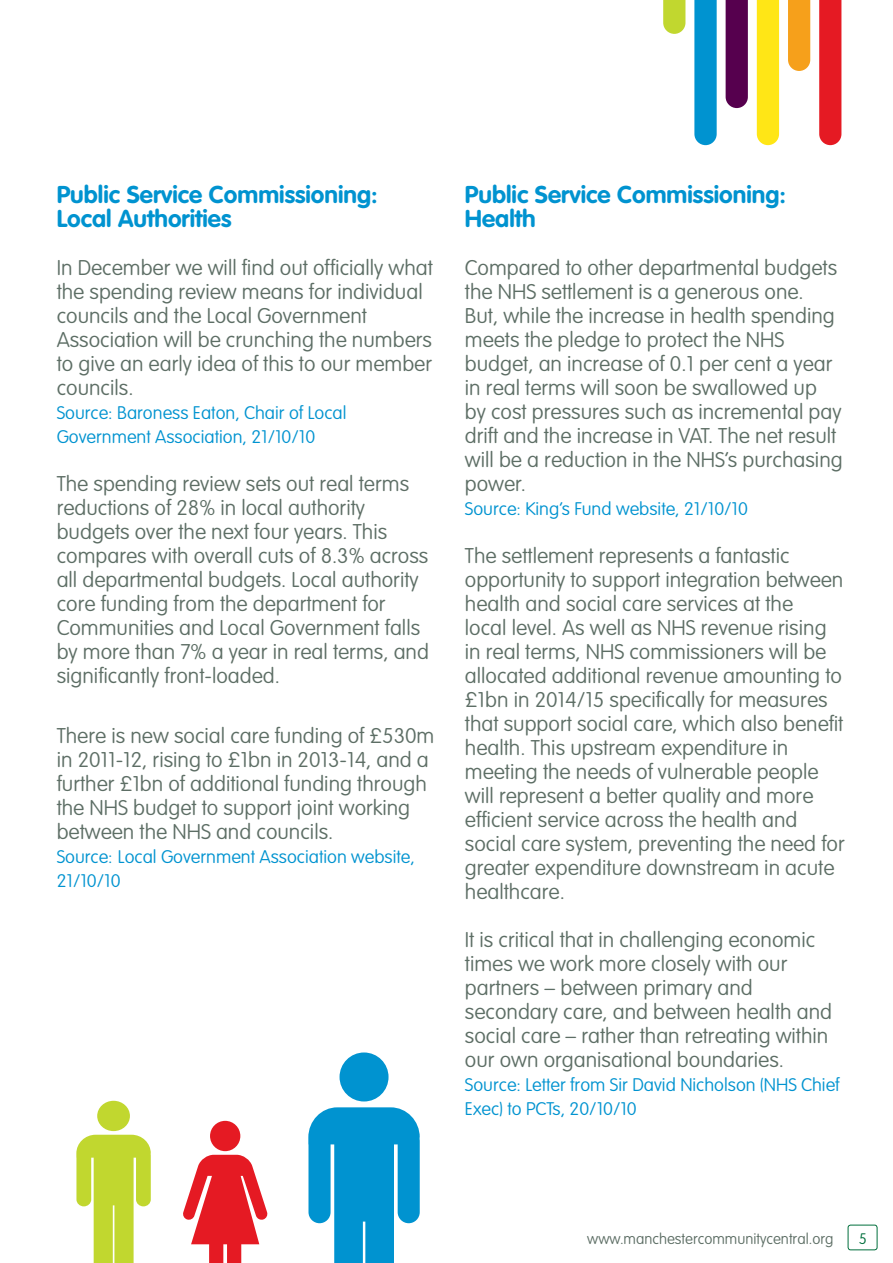
<style>
.page{position:relative;width:893px;height:1263px;background:#fff}
.page>*{position:absolute;margin:0;border:0;box-sizing:border-box;transform-origin:0 0}
.t1{font:700 24px/24px "VAG Rounded Std";color:#0093d0}
.t2{font:100 21px/24px "VAG Rounded Std";color:#5d6e65}
.t3{font:100 18px/24px "VAG Rounded Std";color:#0093d0}
.t4{font:100 15px "VAG Rounded Std";color:#5d6e65}
.t5{font:100 15px "VAG Rounded Std";color:#006f3c}
</style>
<div class="page">
<div style="left:848px;top:1225px;width:29px;height:25px;border:1px solid #006f3c;border-radius:3px"></div>
<svg style="left:663px;top:0;width:22px;height:34px"></svg>
<svg style="left:694px;top:0;width:23px;height:145px;background:#0c98d2"></svg>
<div style="left:726px;top:0;width:22px;height:108px;background:#56004e"></div>
<div style="left:757px;top:0;width:22px;height:145px;background:#ffe616"></div>
<div style="left:788px;top:0;width:22px;height:71px;background:#f6a01b"></div>
<div style="left:819px;top:0;width:22px;height:145px;background:#e51a23"></div>
<div style="left:97px;top:1101px;width:33px;height:30px;background:#c1d72f;border-radius:50%"></div>
<svg style="left:76px;top:1135px;width:75px;height:128px"></svg>
<div style="left:340px;top:1052px;width:49px;height:49px;background:#0093d0;border-radius:50%"></div>
<svg style="left:308px;top:1107px;width:112px;height:156px"></svg>
<div style="left:210px;top:1121px;width:30px;height:30px;background:#e51a23;border-radius:50%"></div>
<svg style="left:183px;top:1155px;width:85px;height:108px"></svg>
<p class="t1" style="left:57px;top:183px;width:323px">Public Service Commissioning:<br>Local Authorities</p>
<p class="t2" style="left:57px;top:256px;width:378px">In December we will find out officially what the spending review means for individual councils and the Local Government Association will be crunching the numbers to give an early idea of this to our member councils.</p>
<p class="t3" style="left:57px;top:401px;width:291px">Source: Baroness Eaton, Chair of Local<br>Government Association, 21/10/10</p>
<p class="t2" style="left:57px;top:472px;width:374px">The spending review sets out real terms reductions of 28% in local authority budgets over the next four years. This compares with overall cuts of 8.3% across all departmental budgets. Local authority core funding from the department for Communities and Local Government falls by more than 7% a year in real terms, and significantly front-loaded.</p>
<p class="t2" style="left:57px;top:724px;width:379px">There is new social care funding of £530m in 2011-12, rising to £1bn in 2013-14, and a further £1bn of additional funding through the NHS budget to support joint working between the NHS and councils.</p>
<p class="t3" style="left:57px;top:845px;width:360px">Source: Local Government Association website,<br>21/10/10</p>
<p class="t1" style="left:465px;top:183px;width:323px">Public Service Commissioning:<br>Health</p>
<p class="t2" style="left:465px;top:256px;width:379px">Compared to other departmental budgets the NHS settlement is a generous one.<br>But, while the increase in health spending meets the pledge to protect the NHS budget, an increase of 0.1 per cent a year in real terms will soon be swallowed up by cost pressures such as incremental pay drift and the increase in VAT. The net result will be a reduction in the NHS’s purchasing power.</p>
<p class="t3" style="left:465px;top:497px;width:285px">Source: King’s Fund website, 21/10/10</p>
<p class="t2" style="left:465px;top:544px;width:381px">The settlement represents a fantastic opportunity to support integration between health and social care services at the<br>local level. As well as NHS revenue rising in real terms, NHS commissioners will be allocated additional revenue amounting to £1bn in 2014/15 specifically for measures that support social care, which also benefit health. This upstream expenditure in meeting the needs of vulnerable people will represent a better quality and more efficient service across the health and social care system, preventing the need for greater expenditure downstream in acute healthcare.</p>
<p class="t2" style="left:465px;top:928px;width:369px">It is critical that in challenging economic times we work more closely with our partners – between primary and secondary care, and between health and social care – rather than retreating within our own organisational boundaries.</p>
<p class="t3" style="left:465px;top:1073px;width:376px">Source: Letter from Sir David Nicholson (NHS Chief<br>Exec) to PCTs, 20/10/10</p>
<p class="t4" style="left:587px;top:1230px;width:248px">www.manchestercommunitycentral.org</p>
<p class="t5" style="left:859px;top:1230px;width:10px">5</p>
</div>
